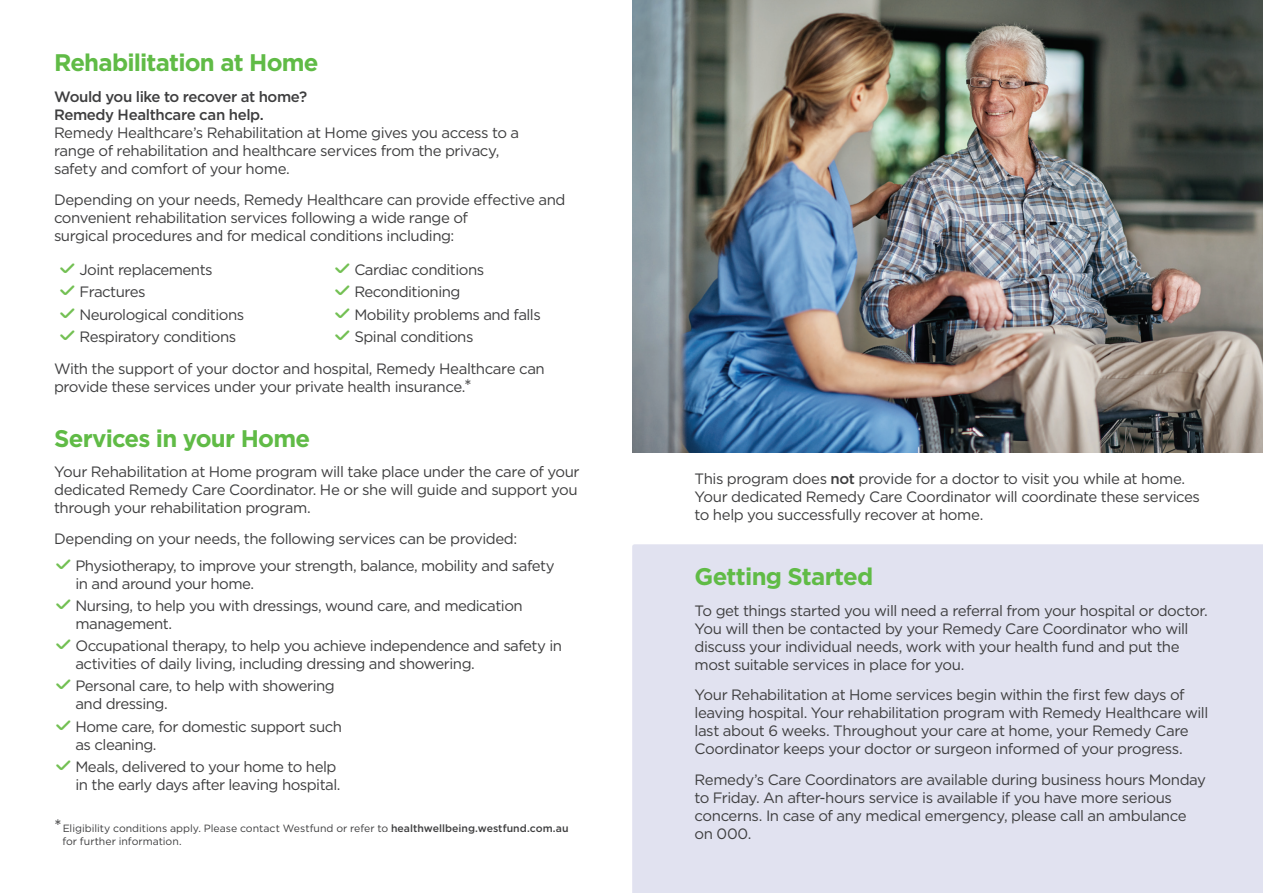
<style>
.page{position:relative;width:1263px;height:893px;background:#fff}
.page>*{position:absolute;margin:0;border:0;box-sizing:border-box;transform-origin:0 0}
.t1{font:700 24px "Gotham";letter-spacing:-.035em;color:#60bb46}
.t2{font:15px/18px "Gotham";letter-spacing:-.035em;color:#3e3e3f}
.t3{font:500 15px/18px "Gotham";letter-spacing:-.025em;color:#3e3e3f}
.t4{font:10.5px/12.6px "Gotham";color:#3e3e3f}
.s1{font-family:"SS Community";font-size:18px;color:#73c053}
.s2{font-size:18px}
.s3{font-weight:500}
</style>
<div class="page">
<div style="left:632px;top:544px;width:631px;height:349px;background:#e1e2f0"></div>
<img style="left:632px;top:0;width:631px;height:452px">
<h1 class="t1" style="left:54px;top:47px;width:266px">Rehabilitation at Home</h1>
<p class="t3" style="left:54px;top:87px;width:255px">Would you like to recover at home?<br>Remedy Healthcare can help.</p>
<p class="t2" style="left:54px;top:123px;width:467px">Remedy Healthcare’s Rehabilitation at Home gives you access to a range of rehabilitation and healthcare services from the privacy, safety and comfort of your home.</p>
<p class="t2" style="left:54px;top:190px;width:513px">Depending on your needs, Remedy Healthcare can provide effective and convenient rehabilitation services following a wide range of<br>surgical procedures and for medical conditions including:</p>
<p class="t2" style="left:58px;top:261px;width:156px"><span class="s1">✓</span> Joint replacements</p>
<p class="t2" style="left:58px;top:283px;width:89px"><span class="s1">✓</span> Fractures</p>
<p class="t2" style="left:58px;top:305px;width:187px"><span class="s1">✓</span> Neurological conditions</p>
<p class="t2" style="left:58px;top:327px;width:180px"><span class="s1">✓</span> Respiratory conditions</p>
<p class="t2" style="left:333px;top:261px;width:153px"><span class="s1">✓</span> Cardiac conditions</p>
<p class="t2" style="left:333px;top:283px;width:129px"><span class="s1">✓</span> Reconditioning</p>
<p class="t2" style="left:333px;top:305px;width:209px"><span class="s1">✓</span> Mobility problems and falls</p>
<p class="t2" style="left:333px;top:327px;width:142px"><span class="s1">✓</span> Spinal conditions</p>
<p class="t2" style="left:54px;top:359px;width:492px">With the support of your doctor and hospital, Remedy Healthcare can provide these services under your private health insurance.<span class="s2">*</span></p>
<h1 class="t1" style="left:54px;top:422px;width:258px">Services in your Home</h1>
<p class="t2" style="left:54px;top:463px;width:527px">Your Rehabilitation at Home program will take place under the care of your dedicated Remedy Care Coordinator. He or she will guide and support you through your rehabilitation program.</p>
<p class="t2" style="left:54px;top:529px;width:465px">Depending on your needs, the following services can be provided:</p>
<p class="t2" style="left:75px;top:556px;width:481px;text-indent:-21px"><span class="s1">✓</span> Physiotherapy, to improve your strength, balance, mobility and safety in and around your home.</p>
<p class="t2" style="left:75px;top:596px;width:449px;text-indent:-21px"><span class="s1">✓</span> Nursing, to help you with dressings, wound care, and medication management.</p>
<p class="t2" style="left:75px;top:636px;width:488px;text-indent:-21px"><span class="s1">✓</span> Occupational therapy, to help you achieve independence and safety in activities of daily living, including dressing and showering.</p>
<p class="t2" style="left:75px;top:677px;width:261px;text-indent:-21px"><span class="s1">✓</span> Personal care, to help with showering and dressing.</p>
<p class="t2" style="left:75px;top:717px;width:268px;text-indent:-21px"><span class="s1">✓</span> Home care, for domestic support such as cleaning.</p>
<p class="t2" style="left:54px;top:757px;width:288px;text-align:right"><span class="s1">✓</span> Meals, delivered to your home to help in the early days after leaving hospital.</p>
<p class="t4" style="left:62px;top:822px;width:508px;text-indent:-8px"><span class="s2">*</span>Eligibility conditions apply. Please contact Westfund or refer to <span class="s3">healthwellbeing.westfund.com.au </span>for further information.</p>
<p class="t2" style="left:694px;top:469px;width:507px">This program does <span class="s3">not</span> provide for a doctor to visit you while at home.<br>Your dedicated Remedy Care Coordinator will coordinate these services to help you successfully recover at home.</p>
<h1 class="t1" style="left:694px;top:560px;width:180px">Getting Started</h1>
<p class="t2" style="left:694px;top:601px;width:515px">To get things started you will need a referral from your hospital or doctor.<br>You will then be contacted by your Remedy Care Coordinator who will discuss your individual needs, work with your health fund and put the most suitable services in place for you.</p>
<p class="t2" style="left:694px;top:686px;width:515px">Your Rehabilitation at Home services begin within the first few days of leaving hospital. Your rehabilitation program with Remedy Healthcare will last about 6 weeks. Throughout your care at home, your Remedy Care Coordinator keeps your doctor or surgeon informed of your progress.</p>
<p class="t2" style="left:694px;top:770px;width:513px">Remedy’s Care Coordinators are available during business hours Monday to Friday. An after-hours service is available if you have more serious concerns. In case of any medical emergency, please call an ambulance on 000.</p>
</div>
